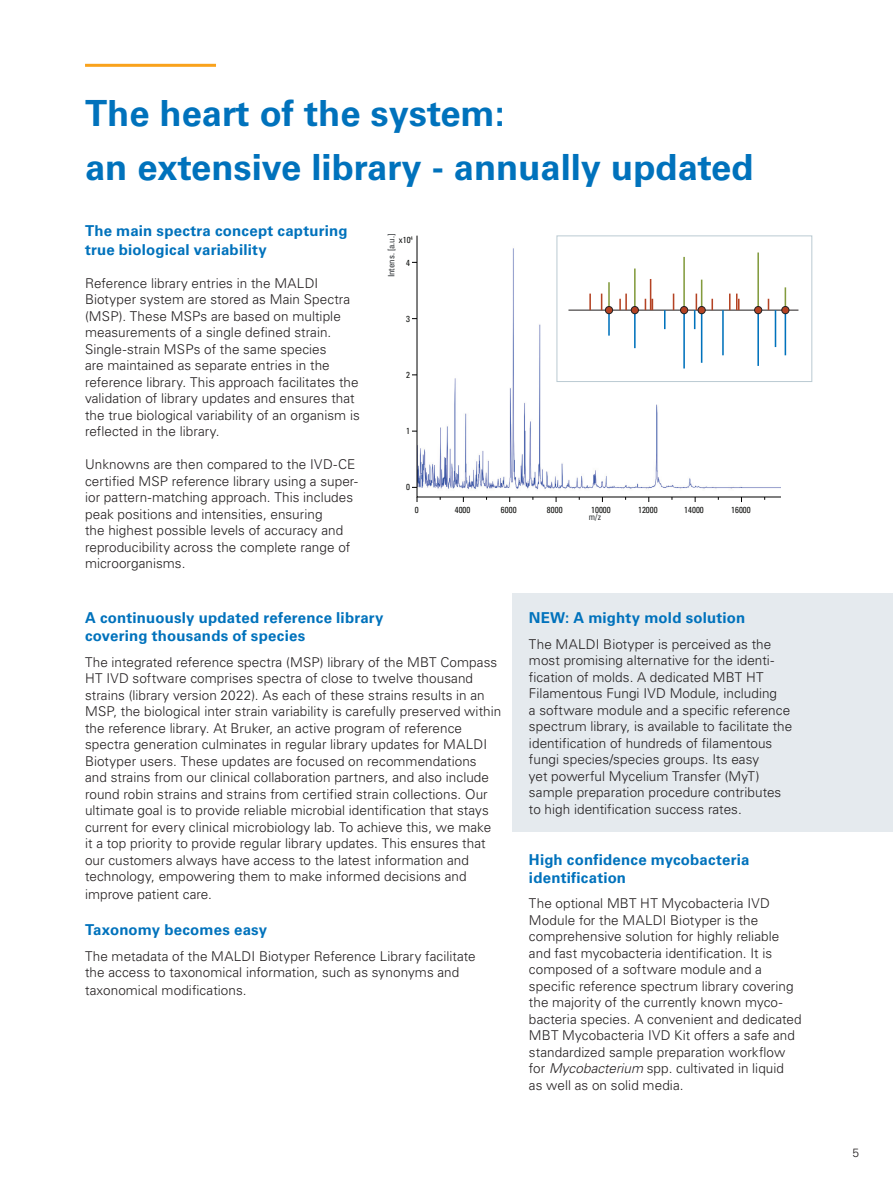
<style>
.page{position:relative;width:893px;height:1187px;background:#fff}
.page>*{position:absolute;margin:0;border:0;box-sizing:border-box;transform-origin:0 0}
.t1{font:700 36px/54px "Univers LT Std";color:#0072bc}
.t2{font:700 15px/18px "Univers LT Std";letter-spacing:.015em;color:#0072bc}
.t3{font:300 13.5px/16.5px "Univers LT Std";letter-spacing:.005em;color:#231f20}
.t4{font:300 12px "Univers LT Std";color:#231f20}
.t5{font:condensed 8.85px "Univers";color:#131412}
.t6{font:condensed 8.85px "Univers";color:#2e3235}
.s1{font-style:italic}
</style>
<div class="page">
<hr style="left:85px;top:64px;width:131px;height:3px;background:#f9a21c">
<div style="left:512px;top:593px;width:381px;height:239px;background:#e5eaee"></div>
<svg style="left:416px;top:235px;width:366px;height:262px"></svg>
<hr style="left:568px;top:310px;width:230px;height:1px;background:#231f20">
<hr style="left:608px;top:282px;width:2px;height:28px;background:#839b3e">
<hr style="left:634px;top:268px;width:2px;height:42px;background:#839b3e">
<hr style="left:683px;top:257px;width:2px;height:53px;background:#839b3e">
<hr style="left:701px;top:279px;width:1px;height:31px;background:#839b3e">
<svg style="left:785px;top:287px;width:1px;height:19px"></svg>
<svg style="left:711px;top:299px;width:2px;height:11px"></svg>
<hr style="left:650px;top:279px;width:1px;height:31px;background:#b44324">
<svg style="left:736px;top:293px;width:3px;height:17px"></svg>
<svg style="left:729px;top:293px;width:1px;height:17px"></svg>
<svg style="left:673px;top:293px;width:1px;height:17px"></svg>
<svg style="left:619px;top:293px;width:8px;height:17px"></svg>
<svg style="left:601px;top:293px;width:1px;height:17px"></svg>
<svg style="left:589px;top:293px;width:2px;height:17px"></svg>
<hr style="left:757px;top:252px;width:2px;height:58px;background:#839b3e">
<hr style="left:608px;top:310px;width:2px;height:25px;background:#0072bc">
<hr style="left:634px;top:310px;width:2px;height:38px;background:#0072bc">
<hr style="left:683px;top:310px;width:2px;height:58px;background:#0072bc">
<hr style="left:701px;top:310px;width:1px;height:53px;background:#0072bc">
<hr style="left:785px;top:310px;width:1px;height:45px;background:#0072bc">
<hr style="left:775px;top:310px;width:1px;height:37px;background:#0072bc">
<hr style="left:722px;top:310px;width:2px;height:45px;background:#0072bc">
<svg style="left:694px;top:293px;width:3px;height:36px"></svg>
<svg style="left:664px;top:310px;width:1px;height:19px"></svg>
<hr style="left:757px;top:310px;width:2px;height:56px;background:#0072bc">
<div style="left:605px;top:306px;width:8px;height:8px;background:#b44324;border-radius:50%"></div>
<div style="left:605px;top:306px;width:8px;height:8px;border:1px solid #231f20;border-radius:50%"></div>
<div style="left:631px;top:306px;width:7px;height:8px;background:#b44324;border-radius:50%"></div>
<div style="left:631px;top:306px;width:8px;height:8px;border:1px solid #231f20;border-radius:50%"></div>
<div style="left:680px;top:306px;width:8px;height:8px;background:#b44324;border-radius:50%"></div>
<div style="left:680px;top:306px;width:8px;height:8px;border:1px solid #231f20;border-radius:50%"></div>
<div style="left:698px;top:306px;width:7px;height:8px;background:#b44324;border-radius:50%"></div>
<div style="left:698px;top:306px;width:7px;height:8px;border:1px solid #231f20;border-radius:50%"></div>
<div style="left:755px;top:306px;width:7px;height:8px;background:#b44324;border-radius:50%"></div>
<div style="left:754px;top:306px;width:8px;height:8px;border:1px solid #231f20;border-radius:50%"></div>
<div style="left:782px;top:306px;width:7px;height:8px;background:#b44324;border-radius:50%"></div>
<div style="left:782px;top:306px;width:7px;height:8px;border:1px solid #231f20;border-radius:50%"></div>
<div style="left:557px;top:235px;width:255px;height:147px;border:1px solid #bacad2"></div>
<h1 class="t1" style="left:85px;top:87px;width:670px">The heart of the system:<br>an extensive library - annually updated</h1>
<p class="t2" style="left:85px;top:222px;width:264px">The main spectra concept capturing true biological variability</p>
<p class="t3" style="left:85px;top:274px;width:276px">Reference library entries in the MALDI Biotyper system are stored as Main Spectra (MSP). These MSPs are based on multiple measurements of a single defined strain.<br>Single-strain MSPs of the same species<br>are maintained as separate entries in the reference library. This approach facilitates the validation of library updates and ensures that the true biological variability of an organism is reflected in the library.</p>
<p class="t3" style="left:85px;top:456px;width:274px">Unknowns are then compared to the IVD-CE certified MSP reference library using a super&shy;ior pattern-matching approach. This includes peak positions and intensities, ensuring<br>the highest possible levels of accuracy and reproducibility across the complete range of microorganisms.</p>
<p class="t6" style="left:386px;top:277px;width:45px;rotate:-90deg">Intens. [a.u.]</p>
<p class="t5" style="left:399px;top:234px;width:16px">x10<sup>4</sup></p>
<p class="t5" style="left:406px;top:257px;width:5px">4</p>
<p class="t5" style="left:406px;top:313px;width:5px">3</p>
<p class="t5" style="left:406px;top:369px;width:5px">2</p>
<p class="t5" style="left:406px;top:425px;width:5px">1</p>
<p class="t5" style="left:406px;top:481px;width:5px">0</p>
<p class="t5" style="left:415px;top:504px;width:5px">0</p>
<p class="t5" style="left:455px;top:504px;width:17px">4000</p>
<p class="t5" style="left:501px;top:504px;width:17px">6000</p>
<p class="t5" style="left:547px;top:504px;width:17px">8000</p>
<p class="t5" style="left:591px;top:504px;width:21px">10000</p>
<p class="t5" style="left:638px;top:504px;width:21px">12000</p>
<p class="t5" style="left:684px;top:504px;width:21px">14000</p>
<p class="t5" style="left:731px;top:504px;width:21px">16000</p>
<p class="t6" style="left:589px;top:511px;width:14px">m/z</p>
<p class="t2" style="left:85px;top:609px;width:300px">A continuously updated reference library covering thousands of species</p>
<p class="t3" style="left:85px;top:653px;width:418px">The integrated reference spectra (MSP) library of the MBT Compass HT IVD software comprises spectra of close to twelve thousand strains (library version 2022). As each of these strains results in an MSP, the biological inter strain variability is carefully preserved within the reference library. At Bruker, an active program of reference spectra generation culminates in regular library updates for MALDI Biotyper users. These updates are focused on recommendations and strains from our clinical collaboration partners, and also include round robin strains and strains from certified strain collections. Our ultimate goal is to provide reliable microbial identification that stays current for every clinical microbiology lab. To achieve this, we make it a top priority to provide regular library updates. This ensures that our customers always have access to the latest information and technology, empowering them to make informed decisions and</p>
<p class="t3" style="left:85px;top:886px;width:129px">improve patient care.</p>
<p class="t2" style="left:85px;top:921px;width:184px">Taxonomy becomes easy</p>
<p class="t3" style="left:85px;top:947px;width:392px">The metadata of the MALDI Biotyper Reference Library facilitate the access to taxonomical information, such as synonyms and</p>
<p class="t3" style="left:85px;top:982px;width:163px">taxonomical modifications.</p>
<p class="t2" style="left:529px;top:609px;width:218px">NEW: A mighty mold solution</p>
<p class="t3" style="left:529px;top:635px;width:265px">The MALDI Biotyper is perceived as the most promising alternative for the identi&shy;fication of molds. A dedicated MBT HT Filamentous Fungi IVD Module, including<br>a software module and a specific reference spectrum library, is available to facilitate the identification of hundreds of filamentous fungi species/species groups. Its easy<br>yet powerful Mycelium Transfer (MyT) sample preparation procedure contributes to high identification success rates.</p>
<p class="t2" style="left:529px;top:850px;width:222px">High confidence mycobacteria identification</p>
<p class="t3" style="left:529px;top:894px;width:274px">The optional MBT HT Mycobacteria IVD Module for the MALDI Biotyper is the comprehensive solution for highly reliable and fast mycobacteria identification. It is composed of a software module and a specific reference spectrum library covering the majority of the currently known myco&shy;bacteria species. A convenient and dedicated MBT Mycobacteria IVD Kit offers a safe and standardized sample preparation workflow for <span class="s1">Mycobacterium</span> spp. cultivated in liquid<br>as well as on solid media.</p>
<p class="t4" style="left:852px;top:1145px;width:8px">5</p>
</div>
